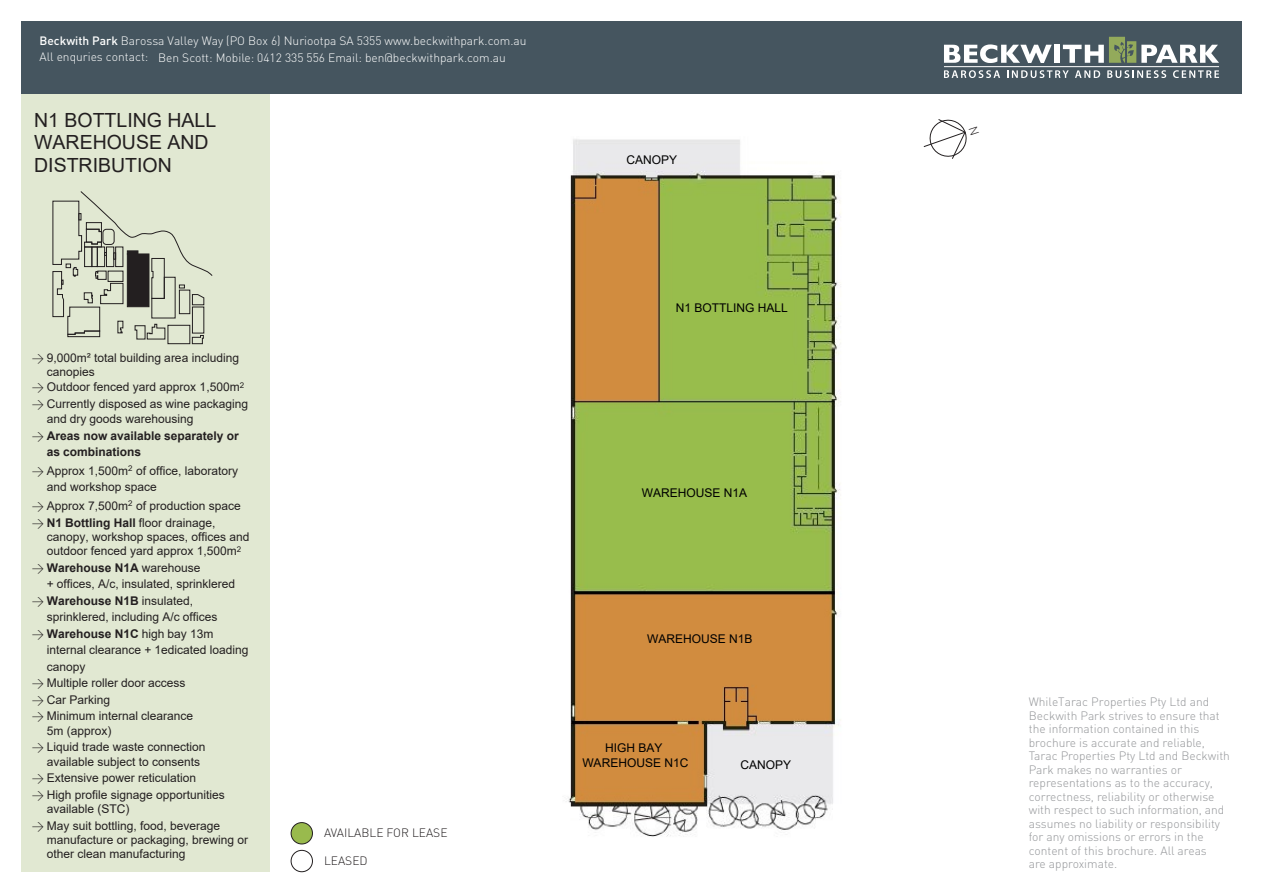
<style>
.page{position:relative;width:1263px;height:893px;background:#fff}
.page>*{position:absolute;margin:0;border:0;box-sizing:border-box;transform-origin:0 0}
.t1{font:19.5px/22.5px "Arial";color:#231f20}
.t2{font:12px/16.5px "Arial";color:#231f20}
.t3{font:300 12px/13.5px "DIN";color:#939598}
.t4{font:300 12px/16.5px "DIN";color:#fff}
.t5{font:700 12px "Arial";color:#231f20}
.t6{font:12px/14.4px "Arial";color:#000;text-align:center}
.t7{font:300 12px "DIN";color:#231f20}
.s1{font-weight:500}
.s2{font-family:"DIN";font-weight:300}
.s3{font-weight:700}
.s4{font-weight:400}
</style>
<div class="page">
<img style="left:566px;top:139px;width:275px;height:698px">
<div style="left:291px;top:850px;width:22px;height:22px;border:1px solid #231f20;border-radius:50%"></div>
<div style="left:291px;top:823px;width:21px;height:21px;background:#99ba4d;border-radius:50%"></div>
<div style="left:291px;top:822px;width:22px;height:22px;border:1px solid #231f20;border-radius:50%"></div>
<div style="left:21px;top:94px;width:249px;height:778px;background:#e1e8d2"></div>
<div style="left:21px;top:21px;width:1221px;height:73px;background:#45555f"></div>
<svg style="left:53px;top:191px;width:160px;height:153px"></svg>
<svg style="left:944px;top:44px;width:108px;height:19px"></svg>
<div style="left:1054px;top:45px;width:6px;height:18px;background:#fff"></div>
<svg style="left:944px;top:70px;width:56px;height:8px"></svg>
<svg style="left:1007px;top:70px;width:62px;height:8px"></svg>
<svg style="left:1075px;top:70px;width:25px;height:8px"></svg>
<svg style="left:1107px;top:70px;width:59px;height:8px"></svg>
<svg style="left:1173px;top:70px;width:46px;height:8px"></svg>
<svg style="left:1063px;top:37px;width:156px;height:26px"></svg>
<svg style="left:923px;top:119px;width:44px;height:40px"></svg>
<p class="t4" style="left:40px;top:32px;width:489px"><span class="s1">Beckwith Park</span> Barossa Valley Way (PO Box 6) Nuriootpa SA 5355 www.beckwithpark.com.au<br>All enquries contact: Ben Scott: Mobile: 0412 335 556 Email: ben@beckwithpark.com.au</p>
<h1 class="t1" style="left:34px;top:109px;width:184px">N1 BOTTLING HALL<br>WAREHOUSE AND<br>DISTRIBUTION</h1>
<p class="t2" style="left:32px;top:349px;width:209px"><span class="s2">&gt;</span> 9,000m² total building area including</p>
<p class="t2" style="left:47px;top:363px;width:50px">canopies</p>
<p class="t2" style="left:32px;top:379px;width:214px"><span class="s2">&gt;</span> Outdoor fenced yard approx 1,500m<sup>2</sup></p>
<p class="t2" style="left:32px;top:395px;width:218px"><span class="s2">&gt;</span> Currently disposed as wine packaging</p>
<p class="t2" style="left:47px;top:411px;width:148px">and dry goods warehousing</p>
<p class="t5" style="left:32px;top:427px;width:209px"><span class="s2">&gt;</span> Areas now available separately or</p>
<p class="t5" style="left:47px;top:444px;width:96px">as combinations</p>
<p class="t2" style="left:47px;top:462px;width:193px;text-indent:-15px"><span class="s2">&gt;</span> Approx 1,500m<sup>2</sup> of office, laboratory and workshop space</p>
<p class="t2" style="left:32px;top:498px;width:210px"><span class="s2">&gt;</span> Approx 7,500m<sup>2</sup> of production space <span class="s2">&gt;</span> <span class="s3">N1 Bottling Hall</span> floor drainage,</p>
<p class="t2" style="left:47px;top:529px;width:204px;line-height:14.4px">canopy, workshop spaces, offices and outdoor fenced yard approx 1,500m<sup>2</sup></p>
<p class="t5" style="left:32px;top:559px;width:170px"><span class="s2">&gt;</span> Warehouse N1A <span class="s4">warehouse</span></p>
<p class="t2" style="left:47px;top:576px;width:190px">+ offices, A/c, insulated, sprinklered</p>
<p class="t5" style="left:32px;top:592px;width:163px"><span class="s2">&gt;</span> Warehouse N1B <span class="s4">insulated,</span></p>
<p class="t2" style="left:47px;top:609px;width:172px">sprinklered, including A/c offices</p>
<p class="t5" style="left:32px;top:625px;width:183px"><span class="s2">&gt;</span> Warehouse N1C <span class="s4">high bay 13m</span></p>
<p class="t2" style="left:47px;top:642px;width:203px">internal clearance + 1edicated loading</p>
<p class="t2" style="left:47px;top:658px;width:40px">canopy</p>
<p class="t2" style="left:32px;top:675px;width:155px"><span class="s2">&gt;</span> Multiple roller door access</p>
<p class="t2" style="left:32px;top:691px;width:80px"><span class="s2">&gt;</span> Car Parking</p>
<p class="t2" style="left:32px;top:708px;width:163px"><span class="s2">&gt;</span> Minimum internal clearance</p>
<p class="t2" style="left:32px;top:722px;width:175px;text-indent:15px">5m (approx)<br><span class="s2">&gt;</span> Liquid trade waste connection</p>
<p class="t2" style="left:32px;top:753px;width:195px;text-indent:15px">available subject to consents<br><span class="s2">&gt;</span> Extensive power reticulation<br><span class="s2">&gt;</span> High profile signage opportunities</p>
<p class="t2" style="left:32px;top:801px;width:190px;text-indent:15px">available (STC)<br><span class="s2">&gt;</span> May suit bottling, food, beverage</p>
<p class="t2" style="left:47px;top:832px;width:203px;line-height:14.4px">manufacture or packaging, brewing or other clean manufacturing</p>
<p class="t7" style="left:324px;top:825px;width:125px">AVAILABLE FOR LEASE</p>
<p class="t7" style="left:324px;top:853px;width:45px">LEASED</p>
<p class="t6" style="left:626px;top:152px;width:52px">CANOPY</p>
<p class="t6" style="left:676px;top:301px;width:114px">N1 BOTTLING HALL</p>
<p class="t6" style="left:642px;top:485px;width:107px">WAREHOUSE N1A</p>
<p class="t6" style="left:647px;top:631px;width:107px">WAREHOUSE N1B</p>
<p class="t6" style="left:582px;top:741px;width:108px">HIGH BAY<br>WAREHOUSE N1C</p>
<p class="t6" style="left:740px;top:757px;width:52px">CANOPY</p>
<p class="t3" style="left:1029px;top:695px;width:203px">WhileTarac Properties Pty Ltd and Beckwith Park strives to ensure that the information contained in this brochure is accurate and reliable, Tarac Properties Pty Ltd and Beckwith Park makes no warranties or representations as to the accuracy, correctness, reliability or otherwise with respect to such information, and assumes no liability or responsibility for any omissions or errors in the content of this brochure. All areas<br>are approximate.</p>
</div>
